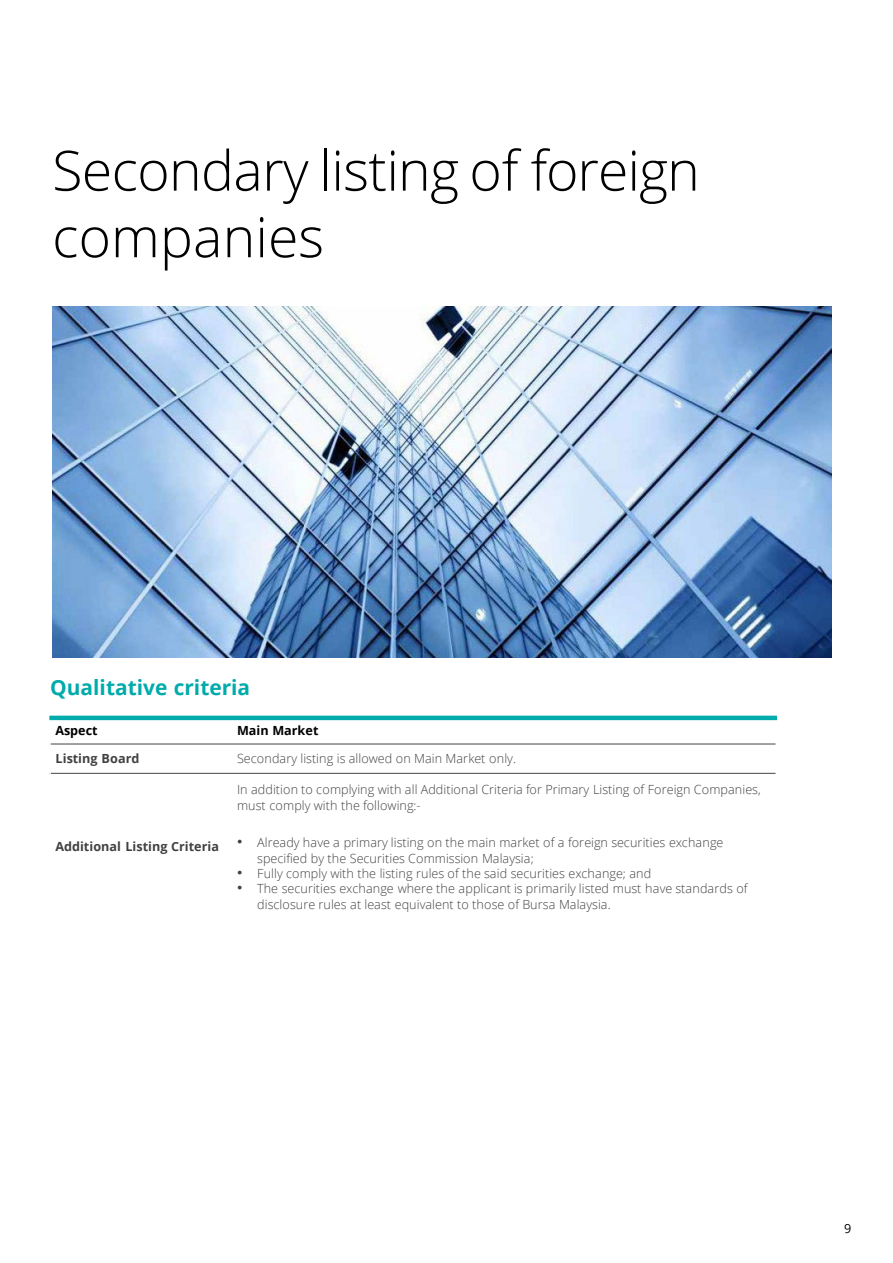
<style>
.page{position:relative;width:893px;height:1263px;background:#fff}
.page>*{position:absolute;margin:0;border:0;box-sizing:border-box;transform-origin:0 0}
.t1{font:300 55.5px "Open Sans";letter-spacing:-.01em;color:#000}
.t2{font:700 20.85px "Open Sans";color:#00abab}
.t3{font:300 12.6px/15.5px "Open Sans";letter-spacing:.005em;color:#414042}
.t4{font:700 12.6px "Open Sans";letter-spacing:.005em;color:#414042}
.t5{font:700 12.6px "Open Sans";color:#000}
.t6{font:12.6px "Open Sans";color:#000}
.s1{font-family:"Arial";font-weight:400;font-size:15.15px}
</style>
<div class="page">
<img style="left:52px;top:306px;width:779px;height:351px">
<hr style="left:49px;top:743px;width:728px;height:2px;background:#595959">
<hr style="left:49px;top:773px;width:728px;height:1px;background:#595959">
<hr style="left:49px;top:716px;width:2px;height:205px;background:#fff">
<hr style="left:775px;top:716px;width:2px;height:205px;background:#fff">
<hr style="left:49px;top:716px;width:728px;height:4px;background:#00abab">
<h2 class="t1" style="left:52px;top:132px;width:649px">Secondary listing of foreign</h2>
<h2 class="t1" style="left:52px;top:199px;width:273px">companies</h2>
<p class="t2" style="left:50px;top:673px;width:201px">Qualitative criteria</p>
<p class="t5" style="left:55px;top:722px;width:44px">Aspect</p>
<p class="t5" style="left:237px;top:722px;width:83px">Main Market</p>
<p class="t4" style="left:55px;top:749px;width:85px">Listing Board</p>
<p class="t3" style="left:237px;top:750px;width:280px">Secondary listing is allowed on Main Market only.</p>
<p class="t4" style="left:55px;top:838px;width:165px">Additional Listing Criteria</p>
<p class="t3" style="left:237px;top:781px;width:525px">In addition to complying with all Additional Criteria for Primary Listing of Foreign Companies, must comply with the following:-</p>
<p class="t3" style="left:257px;top:835px;width:467px;text-indent:-20px"><span class="s1">•</span> Already have a primary listing on the main market of a foreign securities exchange specified by the Securities Commission Malaysia;</p>
<p class="t3" style="left:237px;top:865px;width:415px"><span class="s1">•</span> Fully comply with the listing rules of the said securities exchange; and</p>
<p class="t3" style="left:257px;top:880px;width:492px;text-indent:-20px"><span class="s1">•</span> The securities exchange where the applicant is primarily listed must have standards of disclosure rules at least equivalent to those of Bursa Malaysia.</p>
<p class="t6" style="left:844px;top:1220px;width:9px">9</p>
</div>
